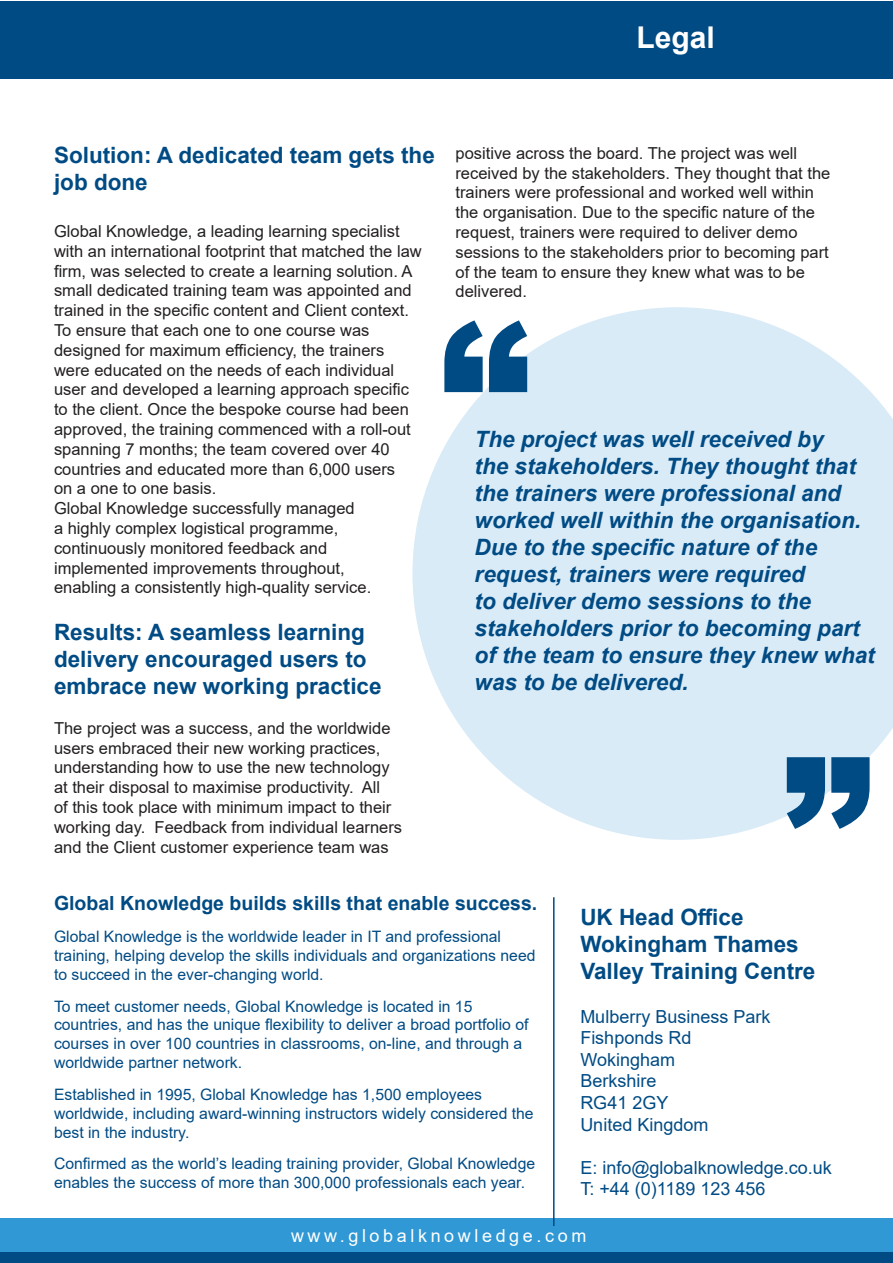
<style>
.page{position:relative;width:893px;height:1263px;background:#fff}
.page>*{position:absolute;margin:0;border:0;box-sizing:border-box;transform-origin:0 0}
.t1{font:900 180px "Arial";color:#004b84}
.t2{font:700 30px "Arial";color:#fff}
.t3{font:italic 700 22.5px/27px "Arial";color:#004b84}
.t4{font:700 22.5px/27px "Arial";color:#004b84}
.Paragraph_Style_1{font:700 19.5px "Arial";color:#004b84}
.t5{font:18px "Arial";color:#004b84}
.t6{font:18px "Arial";letter-spacing:.2em;color:#fff}
.t7{font:16.5px/19.8px "Arial";color:#231f20}
.Paragraph_Style_1-2{font:15.75px/18.9px "Arial";color:#004b84}
</style>
<div class="page">
<div style="left:0;top:1px;width:893px;height:77px;background:#004b84"></div>
<div style="left:0;top:1218px;width:893px;height:35px;background:#3098d4"></div>
<div style="left:0;top:1252px;width:893px;height:11px;background:#004b84"></div>
<svg style="left:412px;top:307px;width:481px;height:533px;fill:#d9ebf7"></svg>
<hr style="left:553px;top:897px;width:2px;height:329px;background:#004b84">
<p class="t2" style="left:636px;top:16px;width:80px">Legal</p>
<p class="t4" style="left:54px;top:142px;width:382px">Solution: A dedicated team gets the job done</p>
<p class="t7" style="left:54px;top:221px;width:369px">Global Knowledge, a leading learning specialist with an international footprint that matched the law firm, was selected to create a learning solution. A small dedicated training team was appointed and trained in the specific content and Client context.<br>To ensure that each one to one course was designed for maximum efficiency, the trainers were educated on the needs of each individual user and developed a learning approach specific to the client. Once the bespoke course had been approved, the training commenced with a roll-out spanning 7 months; the team covered over 40 countries and educated more than 6,000 users<br>on a one to one basis.</p>
<p class="t7" style="left:54px;top:498px;width:302px">Global Knowledge successfully managed a highly complex logistical programme, continuously monitored feedback and implemented improvements throughout,</p>
<p class="t7" style="left:54px;top:577px;width:319px">enabling a consistently high-quality service.</p>
<p class="t4" style="left:54px;top:619px;width:329px">Results: A seamless learning delivery encouraged users to embrace new working practice</p>
<p class="t7" style="left:54px;top:718px;width:350px">The project was a success, and the worldwide users embraced their new working practices, understanding how to use the new technology at their disposal to maximise productivity. All<br>of this took place with minimum impact to their working day. Feedback from individual learners and the Client customer experience team was</p>
<p class="t7" style="left:455px;top:143px;width:376px">positive across the board. The project was well received by the stakeholders. They thought that the trainers were professional and worked well within the organisation. Due to the specific nature of the request, trainers were required to deliver demo sessions to the stakeholders prior to becoming part of the team to ensure they knew what was to be delivered.</p>
<p class="t1" style="left:440px;top:256px;width:91px">“</p>
<p class="t3" style="left:475px;top:426px;width:402px">The project was well received by<br>the stakeholders. They thought that the trainers were professional and worked well within the organisation.<br>Due to the specific nature of the request, trainers were required<br>to deliver demo sessions to the stakeholders prior to becoming part of the team to ensure they knew what was to be delivered.</p>
<p class="t1" style="left:874px;top:893px;width:91px;rotate:-180deg">“</p>
<p class="Paragraph_Style_1" style="left:54px;top:890px;width:485px">Global Knowledge builds skills that enable success.</p>
<p class="Paragraph_Style_1-2" style="left:54px;top:927px;width:483px">Global Knowledge is the worldwide leader in IT and professional training, helping develop the skills individuals and organizations need to succeed in the ever-changing world.</p>
<p class="Paragraph_Style_1-2" style="left:54px;top:996px;width:476px">To meet customer needs, Global Knowledge is located in 15 countries, and has the unique flexibility to deliver a broad portfolio of courses in over 100 countries in classrooms, on-line, and through a worldwide partner network.</p>
<p class="Paragraph_Style_1-2" style="left:54px;top:1085px;width:481px">Established in 1995, Global Knowledge has 1,500 employees worldwide, including award-winning instructors widely considered the best in the industry.</p>
<p class="Paragraph_Style_1-2" style="left:54px;top:1154px;width:483px">Confirmed as the world’s leading training provider, Global Knowledge enables the success of more than 300,000 professionals each year.</p>
<p class="t4" style="left:580px;top:904px;width:237px">UK Head Office<br>Wokingham Thames<br>Valley Training Centre</p>
<p class="t5" style="left:580px;top:1004px;width:192px">Mulberry Business Park</p>
<p class="t5" style="left:580px;top:1025px;width:113px">Fishponds Rd</p>
<p class="t5" style="left:580px;top:1047px;width:96px">Wokingham</p>
<p class="t5" style="left:580px;top:1069px;width:78px">Berkshire</p>
<p class="t5" style="left:580px;top:1090px;width:90px">RG41 2GY</p>
<p class="t5" style="left:580px;top:1112px;width:130px">United Kingdom</p>
<p class="t5" style="left:580px;top:1155px;width:253px">E: info@globalknowledge.co.uk</p>
<p class="t5" style="left:580px;top:1177px;width:187px">T: +44 (0)1189 123 456</p>
<p class="t6" style="left:291px;top:1223px;width:297px">www.globalknowledge.com</p>
</div>
